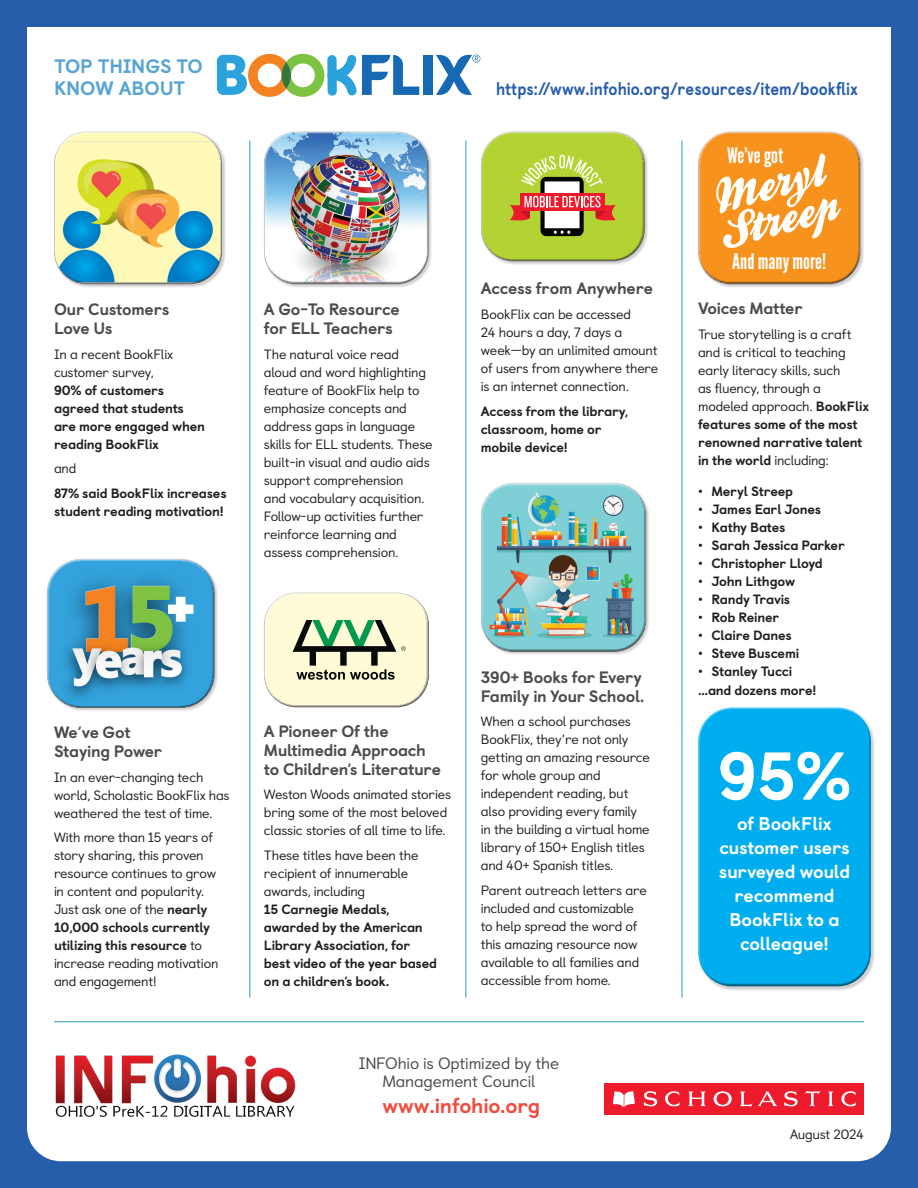
<style>
.page{position:relative;width:918px;height:1188px;background:#275eac}
.page>*{position:absolute;margin:0;border:0;box-sizing:border-box;transform-origin:0 0}
.Bold_14_18{font:800 67.5px "Castledown";color:#fff}
.t1{font:21.3px "League Gothic";letter-spacing:-.005em;color:#fff}
._12_15{font:800 21px "Castledown";letter-spacing:-.01em;color:#ef4d42}
.SUBHD{font:800 19.5px/22.5px "Castledown";letter-spacing:-.005em;color:#59a4d3}
.Bold_14_18-2{font:800 18.3px/24px "Castledown";letter-spacing:-.01em;color:#fff;text-align:center}
.t2{font:800 18px "Castledown";color:#275eac;scale:.87 1}
.subhds-back{font:800 16.5px/18.8px "Castledown";letter-spacing:-.02em;color:#4b4c4d}
._12_15-2{font:16.5px/18px "Castledown";letter-spacing:-.015em;color:#4b4c4d;text-align:center}
.back-para{font:13.5px/18px "Castledown";letter-spacing:-.015em;color:#231f20}
.back-para-2{font:800 13.5px/18px "Castledown";letter-spacing:-.015em;color:#231f20}
.subhds-back-2{font:800 13.5px "Castledown";letter-spacing:-.015em;color:#231f20}
.s1{font-weight:400}
.s2{font-weight:800}
</style>
<div class="page">
<div style="left:27px;top:27px;width:864px;height:1134px;background:#fff"></div>
<hr style="left:249px;top:140px;width:1px;height:858px;background:#2f99cd">
<hr style="left:466px;top:140px;width:1px;height:858px;background:#2f99cd">
<hr style="left:682px;top:140px;width:1px;height:858px;background:#2f99cd">
<div style="left:54px;top:132px;width:172px;height:156px;background:#231f20;opacity:.21"></div>
<svg style="left:53px;top:130px;width:169px;height:13px;background:#faf6d0"></svg>
<div style="left:53px;top:143px;width:169px;height:142px;background:#231f20;opacity:.75"></div>
<div style="left:264px;top:132px;width:168px;height:156px;background:#231f20;opacity:.21"></div>
<svg style="left:262px;top:130px;width:168px;height:12px;background:#aacce7"></svg>
<div style="left:262px;top:142px;width:168px;height:142px;background:#231f20;opacity:.75"></div>
<svg style="left:262px;top:592px;width:167px;height:11px;background:#fbf8e0"></svg>
<div style="left:262px;top:603px;width:167px;height:105px;background:#231f20;opacity:.75"></div>
<div style="left:481px;top:132px;width:167px;height:133px;background:#231f20;opacity:.21"></div>
<svg style="left:478px;top:130px;width:168px;height:13px;background:#ccdf7e"></svg>
<div style="left:478px;top:143px;width:168px;height:119px;background:#231f20;opacity:.75"></div>
<div style="left:481px;top:483px;width:169px;height:173px;background:#231f20;opacity:.21"></div>
<svg style="left:480px;top:482px;width:168px;height:12px;background:#abdde2"></svg>
<div style="left:480px;top:494px;width:168px;height:158px;background:#231f20;opacity:.75"></div>
<div style="left:698px;top:707px;width:177px;height:284px;background:#231f20;opacity:.21"></div>
<svg style="left:697px;top:707px;width:175px;height:12px;background:#43c3f2"></svg>
<div style="left:697px;top:719px;width:175px;height:269px;background:#00aeef"></div>
<div style="left:604px;top:1083px;width:260px;height:32px;background:#ee1b2d"></div>
<svg style="left:613px;top:1091px;width:22px;height:16px"></svg>
<svg style="left:644px;top:1091px;width:13px;height:16px"></svg>
<svg style="left:665px;top:1091px;width:15px;height:16px"></svg>
<svg style="left:688px;top:1092px;width:18px;height:14px"></svg>
<svg style="left:740px;top:1092px;width:12px;height:15px"></svg>
<svg style="left:784px;top:1091px;width:14px;height:16px"></svg>
<svg style="left:805px;top:1091px;width:16px;height:15px"></svg>
<svg style="left:828px;top:1092px;width:5px;height:14px"></svg>
<svg style="left:841px;top:1091px;width:15px;height:16px"></svg>
<svg style="left:714px;top:1091px;width:18px;height:15px"></svg>
<svg style="left:758px;top:1092px;width:19px;height:14px"></svg>
<div style="left:698px;top:132px;width:166px;height:156px;background:#231f20;opacity:.21"></div>
<svg style="left:695px;top:130px;width:167px;height:10px;background:#f6bf7f"></svg>
<div style="left:695px;top:140px;width:167px;height:146px;background:#231f20;opacity:.75"></div>
<svg style="left:716px;top:153px;width:125px;height:95px;background:#f9b25f"></svg>
<svg style="left:217px;top:54px;width:202px;height:43px;background:#a9c5c1"></svg>
<div style="left:327px;top:55px;width:10px;height:41px;background:#2ba2db;border-radius:5px"></div>
<div style="left:423px;top:55px;width:9px;height:40px;background:#1869b4"></div>
<svg style="left:436px;top:55px;width:44px;height:40px"></svg>
<img style="left:54px;top:1054px;width:243px;height:63px">
<hr style="left:54px;top:1021px;width:810px;height:1px;background:#2f99cd">
<div style="left:47px;top:559px;width:172px;height:153px;background:#231f20;opacity:.21"></div>
<svg style="left:46px;top:559px;width:170px;height:10px;background:#71bce4"></svg>
<div style="left:46px;top:569px;width:170px;height:140px;background:#231f20;opacity:.75"></div>
<p class="SUBHD" style="left:54px;top:53px;width:150px">TOP THINGS TO<br>KNOW ABOUT</p>
<p class="subhds-back" style="left:54px;top:299px;width:117px">Our Customers<br>Love Us</p>
<p class="back-para-2" style="left:54px;top:344px;width:153px"><span class="s1">In a recent BookFlix customer survey,<br></span>90% of customers agreed that students are more engaged when reading BookFlix</p>
<p class="back-para" style="left:54px;top:458px;width:24px">and</p>
<p class="back-para-2" style="left:54px;top:483px;width:174px">87% said BookFlix increases student reading motivation!</p>
<p class="subhds-back" style="left:54px;top:722px;width:110px">We’ve Got<br>Staying Power</p>
<p class="back-para" style="left:54px;top:767px;width:177px">In an ever-changing tech world, Scholastic BookFlix has weathered the test of time.</p>
<p class="back-para" style="left:54px;top:828px;width:166px">With more than 15 years of story sharing, this proven resource continues to grow in content and popularity.<br>Just ask one of the <span class="s2">nearly<br>10,000 schools currently utilizing this resource</span> to increase reading motivation and engagement!</p>
<p class="t2" style="left:496px;top:74px;width:418px">https://www.infohio.org/resources/item/bookflix</p>
<p class="t1" style="left:727px;top:143px;width:58px">We’ve got</p>
<p class="subhds-back" style="left:264px;top:299px;width:138px">A Go-To Resource for ELL Teachers</p>
<p class="back-para" style="left:264px;top:344px;width:170px">The natural voice read aloud and word highlighting feature of BookFlix help to emphasize concepts and address gaps in language skills for ELL students. These built-in visual and audio aids support comprehension<br>and vocabulary acquisition.<br>Follow-up activities further reinforce learning and assess comprehension.</p>
<p class="subhds-back" style="left:481px;top:278px;width:174px">Access from Anywhere</p>
<p class="back-para" style="left:481px;top:304px;width:179px">BookFlix can be accessed<br>24 hours a day, 7 days a week—by an unlimited amount of users from anywhere there is an internet connection.</p>
<p class="back-para-2" style="left:481px;top:401px;width:149px">Access from the library, classroom, home or mobile device!</p>
<p class="subhds-back" style="left:264px;top:721px;width:179px">A Pioneer Of the<br>Multimedia Approach to Children’s Literature</p>
<p class="back-para" style="left:264px;top:784px;width:189px">Weston Woods animated stories bring some of the most beloved classic stories of all time to life.</p>
<p class="back-para-2" style="left:264px;top:845px;width:175px"><span class="s1">These titles have been the recipient of innumerable awards, including<br></span>15 Carnegie Medals, awarded by the American<br>Library Association, for best video of the year based on a children’s book.</p>
<p class="subhds-back" style="left:481px;top:666px;width:165px">390+ Books for Every<br>Family in Your School.</p>
<p class="back-para" style="left:481px;top:712px;width:171px">When a school purchases<br>BookFlix, they’re not only getting an amazing resource for whole group and independent reading, but also providing every family in the building a virtual home library of 150+ English titles and 40+ Spanish titles.</p>
<p class="back-para" style="left:481px;top:880px;width:167px">Parent outreach letters are included and customizable to help spread the word of this amazing resource now available to all families and accessible from home.</p>
<p class="_12_15-2" style="left:359px;top:1053px;width:202px">INFOhio is Optimized by the<br>Management Council</p>
<p class="_12_15" style="left:383px;top:1089px;width:159px">www.infohio.org</p>
<p class="t1" style="left:732px;top:250px;width:95px">And many more!</p>
<p class="subhds-back" style="left:698px;top:298px;width:106px">Voices Matter</p>
<p class="back-para" style="left:698px;top:324px;width:173px">True storytelling is a craft and is critical to teaching early literacy skills, such<br>as fluency, through a modeled approach. <span class="s2">BookFlix features some of the most renowned narrative talent in the world</span> including:</p>
<p class="back-para-2" style="left:698px;top:482px;width:97px">• Meryl Streep</p>
<p class="back-para-2" style="left:698px;top:500px;width:125px">• James Earl Jones</p>
<p class="back-para-2" style="left:698px;top:518px;width:89px">• Kathy Bates</p>
<p class="back-para-2" style="left:698px;top:536px;width:148px">• Sarah Jessica Parker</p>
<p class="back-para-2" style="left:698px;top:554px;width:126px">• Christopher Lloyd</p>
<p class="back-para-2" style="left:698px;top:572px;width:99px">• John Lithgow</p>
<p class="back-para-2" style="left:698px;top:590px;width:94px">• Randy Travis</p>
<p class="back-para-2" style="left:698px;top:608px;width:83px">• Rob Reiner</p>
<p class="back-para-2" style="left:698px;top:626px;width:95px">• Claire Danes</p>
<p class="back-para-2" style="left:698px;top:644px;width:103px">• Steve Buscemi</p>
<p class="back-para-2" style="left:698px;top:662px;width:96px">• Stanley Tucci</p>
<p class="subhds-back-2" style="left:698px;top:679px;width:120px">…and dozens more!</p>
<p class="Bold_14_18" style="left:718px;top:721px;width:135px">95%</p>
<p class="Bold_14_18-2" style="left:719px;top:810px;width:133px">of BookFlix customer users surveyed would recommend<br>BookFlix to a colleague!</p>
<p class="back-para" style="left:790px;top:1124px;width:75px">August 2024</p>
</div>
